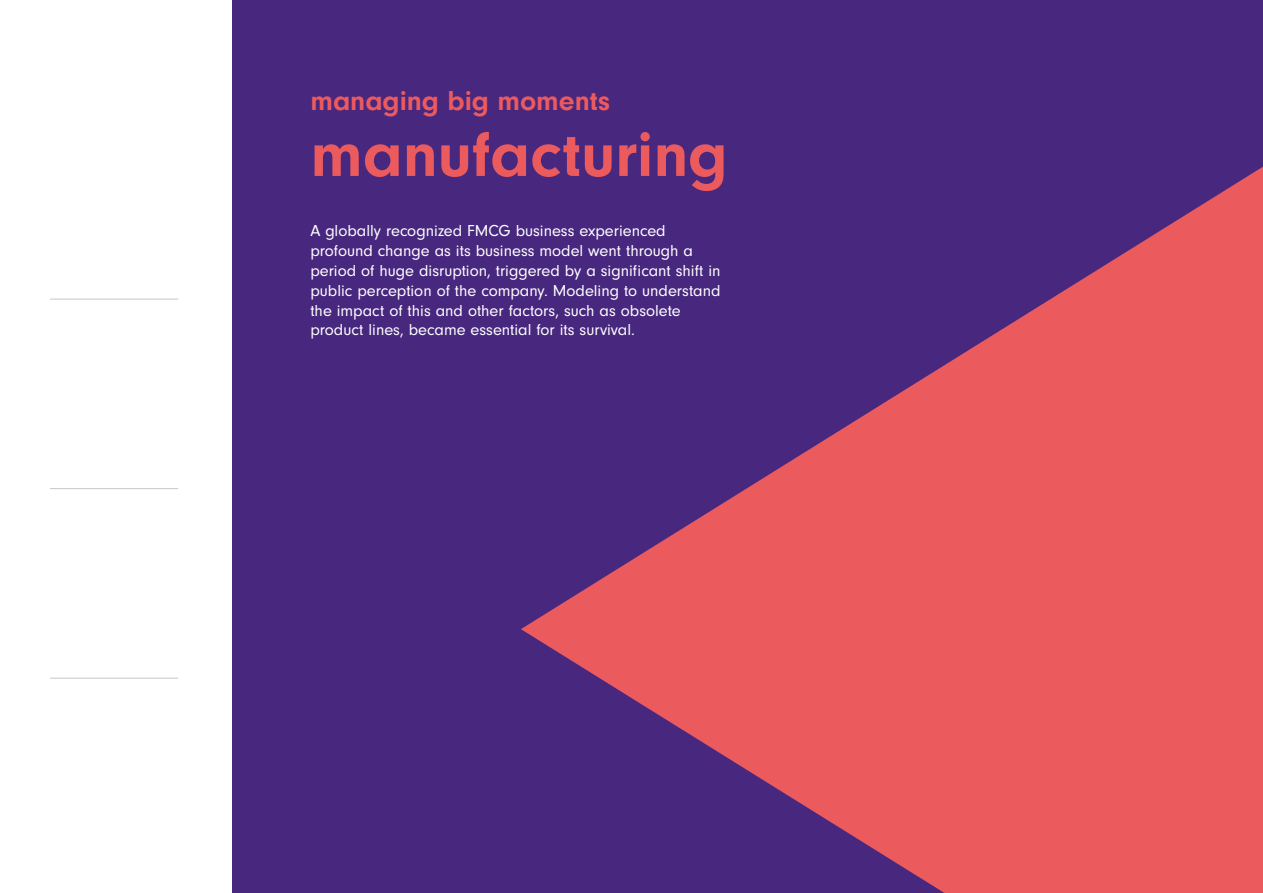
<style>
.page{position:relative;width:1263px;height:893px;background:#fff}
.page>*{position:absolute;margin:0;border:0;box-sizing:border-box;transform-origin:0 0}
.t1{font:700 66px "Neuzeit Gro";color:#eb5a5d}
.t2{font:700 28.5px "Neuzeit Gro";color:#eb5a5d}
.t3{font:16.5px/19.8px "Neuzeit Gro";color:#fff}
</style>
<div class="page">
<hr style="left:50px;top:299px;width:128px;height:1px;background:#c5c6c7">
<hr style="left:50px;top:488px;width:128px;height:1px;background:#c5c6c7">
<hr style="left:50px;top:678px;width:128px;height:1px;background:#c5c6c7">
<div style="left:233px;top:0;width:1030px;height:893px;background:#48277f"></div>
<svg style="left:521px;top:167px;width:742px;height:726px;fill:#eb5a5d"></svg>
<h2 class="t2" style="left:310px;top:85px;width:301px">managing big moments</h2>
<h1 class="t1" style="left:310px;top:117px;width:419px">manufacturing</h1>
<p class="t3" style="left:310px;top:221px;width:412px">A globally recognized FMCG business experienced profound change as its business model went through a period of huge disruption, triggered by a significant shift in public perception of the company. Modeling to understand the impact of this and other factors, such as obsolete product lines, became essential for its survival.</p>
</div>
